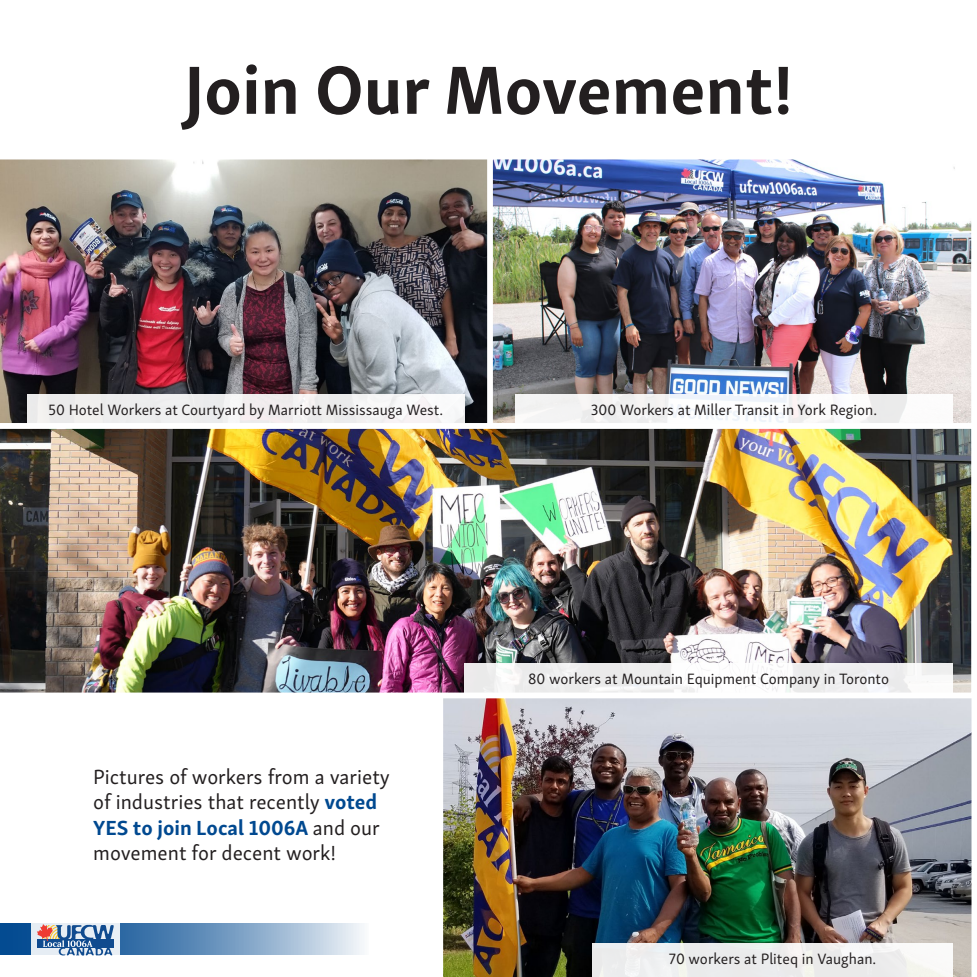
<style>
.page{position:relative;width:977px;height:977px;background:#fff}
.page>*{position:absolute;margin:0;border:0;box-sizing:border-box;transform-origin:0 0}
.t1{font:700 70px "Skolar Sans";color:#231f20}
.t2{font:21px/25.2px "Skolar Sans";color:#231f20}
.t3{font:15.4px "Skolar Sans";color:#231f20}
.s1{font-weight:700;color:#014990}
</style>
<div class="page">
<img style="left:443px;top:698px;width:529px;height:278px">
<img style="left:494px;top:161px;width:475px;height:261px">
<img style="left:0;top:159px;width:487px;height:264px">
<div style="left:487px;top:154px;width:489px;height:275px;border:6px solid #fff"></div>
<img style="left:0;top:423px;width:976px;height:270px">
<div style="left:27px;top:395px;width:437px;height:31px;background:linear-gradient(to right,#edecec,#f6f5f6)"></div>
<svg style="left:515px;top:395px;width:437px;height:31px;fill:#f7f6fa"></svg>
<div style="left:592px;top:943px;width:360px;height:33px;background:linear-gradient(to right,#eaebec,#f4f3f2)"></div>
<div style="left:464px;top:663px;width:488px;height:29px;background:linear-gradient(to right,#f0f0f0,#f5f5f6)"></div>
<svg style="left:0;top:923px;width:364px;height:31px;background:#759cc2"></svg>
<svg style="left:31px;top:923px;width:88px;height:33px"></svg>
<svg style="left:37px;top:924px;width:77px;height:31px;background:#7f94b4"></svg>
<p class="t1" style="left:184px;top:33px;width:611px">Join Our Movement!</p>
<p class="t3" style="left:49px;top:398px;width:396px">50 Hotel Workers at Courtyard by Marriott Mississauga West.</p>
<p class="t3" style="left:591px;top:398px;width:288px">300 Workers at Miller Transit in York Region.</p>
<p class="t2" style="left:93px;top:762px;width:298px">Pictures of workers from a variety of industries that recently <span class="s1">voted<br>YES to join Local 1006A</span> and our movement for decent work!</p>
<p class="t3" style="left:528px;top:666px;width:362px">80 workers at Mountain Equipment Company in Toronto</p>
<p class="t3" style="left:669px;top:947px;width:209px">70 workers at Pliteq in Vaughan.</p>
</div>
